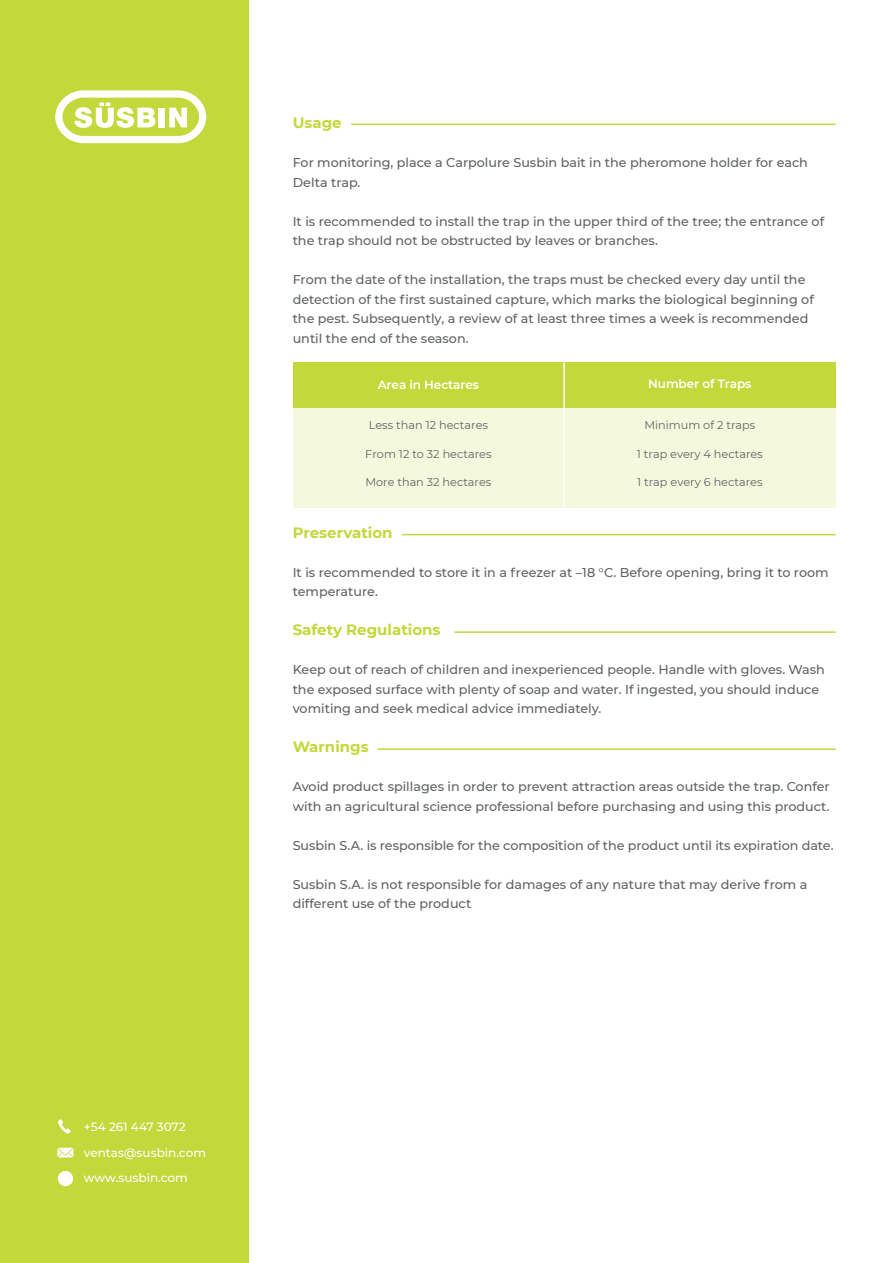
<style>
.page{position:relative;width:893px;height:1263px;background:#fff}
.page>*{position:absolute;margin:0;border:0;box-sizing:border-box;transform-origin:0 0}
.t1{font:700 15px "Montserrat";color:#c3d83a}
.t2{font:500 12.75px/19.5px "Montserrat";color:#5f6263}
.t3{font:500 12px/26.2px "Montserrat";color:#fff}
.t4{font:600 12px "Montserrat";letter-spacing:-.005em;color:#fff}
.t5{font:11.25px "Montserrat";color:#616465}
</style>
<div class="page">
<div style="left:0;top:0;width:248px;height:1263px;background:#c3d83a"></div>
<svg style="left:55px;top:90px;width:151px;height:53px"></svg>
<svg style="left:58px;top:1119px;width:13px;height:14px"></svg>
<svg style="left:57px;top:1148px;width:16px;height:9px"></svg>
<svg style="left:58px;top:1171px;width:15px;height:14px"></svg>
<hr style="left:351px;top:124px;width:485px;height:1px;background:#c3d83a">
<hr style="left:402px;top:534px;width:434px;height:1px;background:#c3d83a">
<hr style="left:454px;top:631px;width:382px;height:2px;background:#c3d83a">
<hr style="left:378px;top:748px;width:458px;height:2px;background:#c3d83a">
<div style="left:293px;top:362px;width:543px;height:46px;background:#c3d83a"></div>
<div style="left:293px;top:408px;width:543px;height:99px;background:#f4f8dc"></div>
<hr style="left:563px;top:362px;width:2px;height:145px;background:#fff">
<p class="t3" style="left:84px;top:1113px;width:124px">+54 261 447 3072 ventas@susbin.com</p>
<p class="t3" style="left:84px;top:1164px;width:105px">www.susbin.com</p>
<p class="t1" style="left:293px;top:112px;width:51px">Usage</p>
<p class="t2" style="left:293px;top:153px;width:517px">For monitoring, place a Carpolure Susbin bait in the pheromone holder for each<br>Delta trap.</p>
<p class="t2" style="left:293px;top:211px;width:533px">It is recommended to install the trap in the upper third of the tree; the entrance of the trap should not be obstructed by leaves or branches.</p>
<p class="t2" style="left:293px;top:269px;width:523px">From the date of the installation, the traps must be checked every day until the detection of the first sustained capture, which marks the biological beginning of the pest. Subsequently, a review of at least three times a week is recommended until the end of the season.</p>
<p class="t4" style="left:378px;top:376px;width:103px">Area in Hectares</p>
<p class="t5" style="left:369px;top:417px;width:121px">Less than 12 hectares</p>
<p class="t5" style="left:365px;top:446px;width:128px">From 12 to 32 hectares</p>
<p class="t5" style="left:365px;top:474px;width:128px">More than 32 hectares</p>
<p class="t1" style="left:293px;top:522px;width:101px">Preservation</p>
<p class="t4" style="left:648px;top:376px;width:105px">Number of Traps</p>
<p class="t5" style="left:644px;top:417px;width:113px">Minimum of 2 traps</p>
<p class="t5" style="left:637px;top:446px;width:127px">1 trap every 4 hectares</p>
<p class="t5" style="left:637px;top:474px;width:127px">1 trap every 6 hectares</p>
<p class="t2" style="left:293px;top:562px;width:537px">It is recommended to store it in a freezer at –18 °C. Before opening, bring it to room temperature.</p>
<p class="t1" style="left:293px;top:619px;width:149px">Safety Regulations</p>
<p class="t2" style="left:293px;top:660px;width:534px">Keep out of reach of children and inexperienced people. Handle with gloves. Wash the exposed surface with plenty of soap and water. If ingested, you should induce vomiting and seek medical advice immediately.</p>
<p class="t1" style="left:293px;top:736px;width:78px">Warnings</p>
<p class="t2" style="left:293px;top:776px;width:539px">Avoid product spillages in order to prevent attraction areas outside the trap. Confer with an agricultural science professional before purchasing and using this product.</p>
<p class="t2" style="left:293px;top:835px;width:542px">Susbin S.A. is responsible for the composition of the product until its expiration date.</p>
<p class="t2" style="left:293px;top:874px;width:516px">Susbin S.A. is not responsible for damages of any nature that may derive from a different use of the product</p>
</div>
